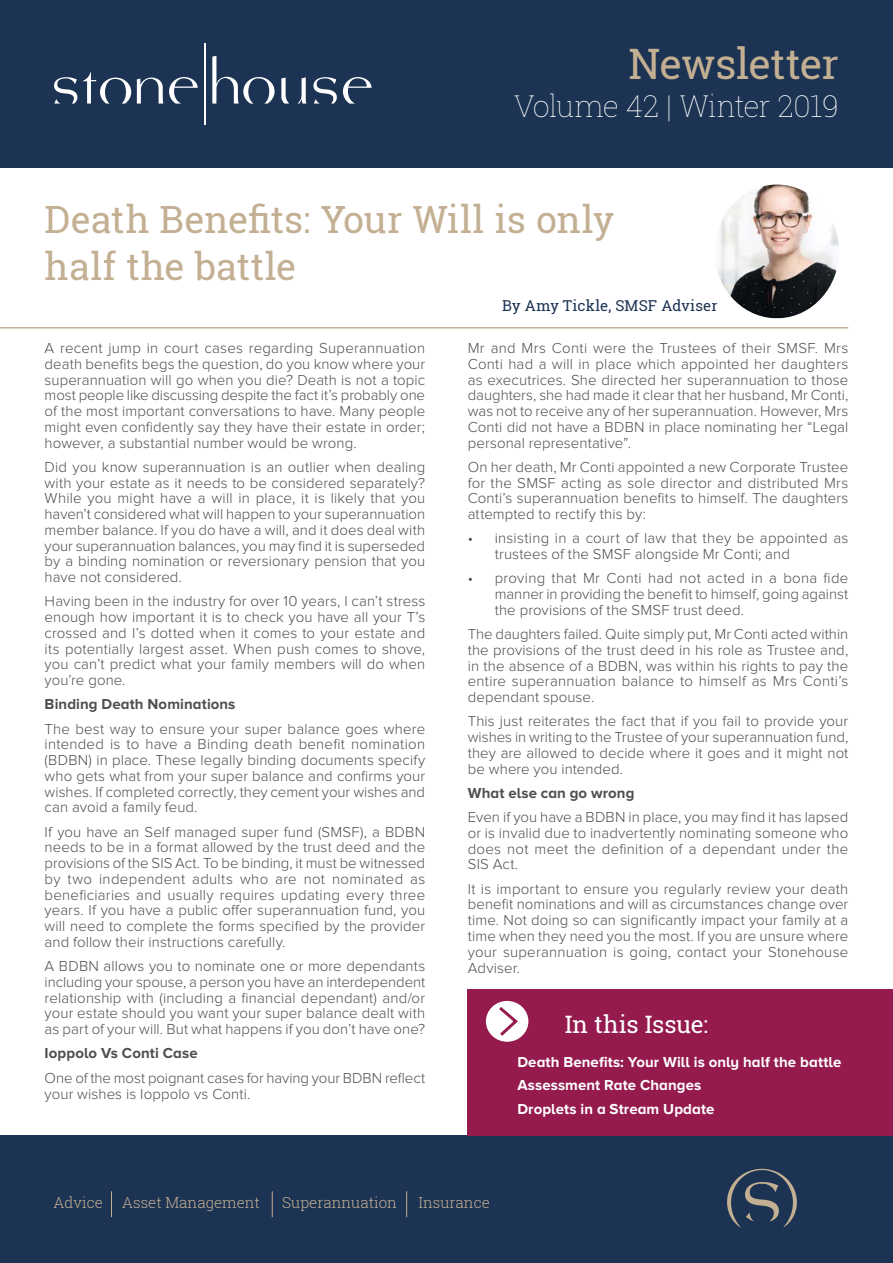
<style>
.page{position:relative;width:893px;height:1263px;background:#fff}
.page>*{position:absolute;margin:0;border:0;box-sizing:border-box;transform-origin:0 0}
.t1{font:42px "Roboto Slab";letter-spacing:-.02em;color:#c3af92}
.t2{font:37.5px/46.5px "Roboto Slab";color:#c3af92}
.t3{font:100 30px "Roboto Slab";letter-spacing:-.015em;color:#fff}
.t4{font:24px "Roboto Slab";letter-spacing:-.005em;color:#fff}
.t5{font:300 15.15px "Roboto Slab";color:#c3af92}
.t6{font:300 15px/15.8px "Proxima Nova";letter-spacing:.005em;color:#4f4f51;text-align:justify}
.t7{font:700 15px/23.5px "Proxima Nova A";letter-spacing:.005em;color:#fff}
.t8{font:700 15px "Proxima Nova A";letter-spacing:.005em;color:#4f4f51}
.t9{font:15px "Roboto Slab";letter-spacing:.01em;color:#1c3353}
</style>
<div class="page">
<div style="left:0;top:0;width:893px;height:168px;background:#1c3353"></div>
<div style="left:0;top:1135px;width:893px;height:128px;background:#1c3353"></div>
<svg style="left:727px;top:1169px;width:70px;height:58px"></svg>
<hr style="left:204px;top:43px;width:2px;height:82px;background:#fff">
<svg style="left:83px;top:72px;width:48px;height:32px"></svg>
<svg style="left:137px;top:78px;width:26px;height:26px"></svg>
<svg style="left:281px;top:78px;width:8px;height:26px"></svg>
<svg style="left:297px;top:77px;width:10px;height:27px"></svg>
<svg style="left:343px;top:77px;width:29px;height:27px"></svg>
<svg style="left:54px;top:77px;width:23px;height:27px"></svg>
<svg style="left:169px;top:77px;width:29px;height:27px"></svg>
<svg style="left:313px;top:77px;width:24px;height:27px"></svg>
<svg style="left:212px;top:56px;width:63px;height:48px"></svg>
<svg style="left:111px;top:1191px;width:1px;height:26px"></svg>
<svg style="left:272px;top:1191px;width:1px;height:26px"></svg>
<svg style="left:406px;top:1191px;width:1px;height:26px"></svg>
<hr style="left:0;top:327px;width:848px;height:1px;background:#c3af92">
<img style="left:717px;top:185px;width:122px;height:133px">
<div style="left:468px;top:989px;width:425px;height:147px;background:#951b4e"></div>
<div style="left:486px;top:1001px;width:42px;height:41px;background:#fff;border-radius:50%"></div>
<svg style="left:496px;top:1004px;width:24px;height:35px"></svg>
<h1 class="t1" style="left:628px;top:35px;width:212px">Newsletter</h1>
<h3 class="t3" style="left:514px;top:86px;width:327px">Volume 42 | Winter 2019</h3>
<h2 class="t2" style="left:45px;top:196px;width:571px">Death Benefits: Your Will is only half the battle</h2>
<p class="t6" style="left:45px;top:341px;width:382px">A recent jump in court cases regarding Superannuation death benefits begs the question, do you know where your superannuation will go when you die? Death is not a topic most people like discussing despite the fact it’s probably one of the most important conversations to have. Many people might even confidently say they have their estate in order; however, a substantial number would be wrong.</p>
<p class="t6" style="left:45px;top:460px;width:382px">Did you know superannuation is an outlier when dealing with your estate as it needs to be considered separately?<br>While you might have a will in place, it is likely that you haven’t considered what will happen to your superannuation member balance. If you do have a will, and it does deal with your superannuation balances, you may find it is superseded by a binding nomination or reversionary pension that you have not considered.</p>
<p class="t6" style="left:45px;top:594px;width:382px">Having been in the industry for over 10 years, I can’t stress enough how important it is to check you have all your T’s crossed and I’s dotted when it comes to your estate and its potentially largest asset. When push comes to shove, you can’t predict what your family members will do when you’re gone.</p>
<p class="t8" style="left:45px;top:696px;width:192px">Binding Death Nominations</p>
<p class="t6" style="left:45px;top:721px;width:382px">The best way to ensure your super balance goes where intended is to have a Binding death benefit nomination (BDBN) in place. These legally binding documents specify who gets what from your super balance and confirms your wishes. If completed correctly, they cement your wishes and can avoid a family feud.</p>
<p class="t6" style="left:45px;top:824px;width:382px">If you have an Self managed super fund (SMSF), a BDBN needs to be in a format allowed by the trust deed and the provisions of the SIS Act. To be binding, it must be witnessed by two independent adults who are not nominated as beneficiaries and usually requires updating every three years. If you have a public offer superannuation fund, you will need to complete the forms specified by the provider and follow their instructions carefully.</p>
<p class="t6" style="left:45px;top:959px;width:382px">A BDBN allows you to nominate one or more dependants including your spouse, a person you have an interdependent relationship with (including a financial dependant) and/or your estate should you want your super balance dealt with as part of your will. But what happens if you don’t have one?</p>
<p class="t8" style="left:45px;top:1045px;width:154px">Ioppolo Vs Conti Case</p>
<p class="t6" style="left:45px;top:1070px;width:382px">One of the most poignant cases for having your BDBN reflect your wishes is Ioppolo vs Conti.</p>
<p class="t9" style="left:502px;top:296px;width:217px">By Amy Tickle, SMSF Adviser</p>
<p class="t6" style="left:468px;top:341px;width:382px">Mr and Mrs Conti were the Trustees of their SMSF. Mrs Conti had a will in place which appointed her daughters as executrices. She directed her superannuation to those daughters, she had made it clear that her husband, Mr Conti, was not to receive any of her superannuation. However, Mrs Conti did not have a BDBN in place nominating her “Legal personal representative”.</p>
<p class="t6" style="left:468px;top:460px;width:382px">On her death, Mr Conti appointed a new Corporate Trustee for the SMSF acting as sole director and distributed Mrs Conti’s superannuation benefits to himself. The daughters attempted to rectify this by:</p>
<p class="t6" style="left:495px;top:531px;width:355px;text-indent:-27px">• insisting in a court of law that they be appointed as trustees of the SMSF alongside Mr Conti; and</p>
<p class="t6" style="left:495px;top:571px;width:355px;text-indent:-27px">• proving that Mr Conti had not acted in a bona fide manner in providing the benefit to himself, going against the provisions of the SMSF trust deed.</p>
<p class="t6" style="left:468px;top:627px;width:382px">The daughters failed. Quite simply put, Mr Conti acted within the provisions of the trust deed in his role as Trustee and, in the absence of a BDBN, was within his rights to pay the entire superannuation balance to himself as Mrs Conti’s dependant spouse.</p>
<p class="t6" style="left:468px;top:714px;width:382px">This just reiterates the fact that if you fail to provide your wishes in writing to the Trustee of your superannuation fund, they are allowed to decide where it goes and it might not be where you intended.</p>
<p class="t8" style="left:468px;top:784px;width:168px">What else can go wrong</p>
<p class="t6" style="left:468px;top:810px;width:382px">Even if you have a BDBN in place, you may find it has lapsed or is invalid due to inadvertently nominating someone who does not meet the definition of a dependant under the SIS Act.</p>
<p class="t6" style="left:468px;top:881px;width:382px">It is important to ensure you regularly review your death benefit nominations and will as circumstances change over time. Not doing so can significantly impact your family at a time when they need you the most. If you are unsure where your superannuation is going, contact your Stonehouse Adviser.</p>
<h3 class="t4" style="left:565px;top:1008px;width:145px">In this Issue:</h3>
<p class="t7" style="left:517px;top:1049px;width:326px">Death Benefits: Your Will is only half the battle<br>Assessment Rate Changes<br>Droplets in a Stream Update</p>
<p class="t5" style="left:54px;top:1192px;width:51px">Advice</p>
<p class="t5" style="left:122px;top:1192px;width:139px">Asset Management</p>
<p class="t5" style="left:282px;top:1192px;width:116px">Superannuation</p>
<p class="t5" style="left:418px;top:1192px;width:73px">Insurance</p>
</div>
